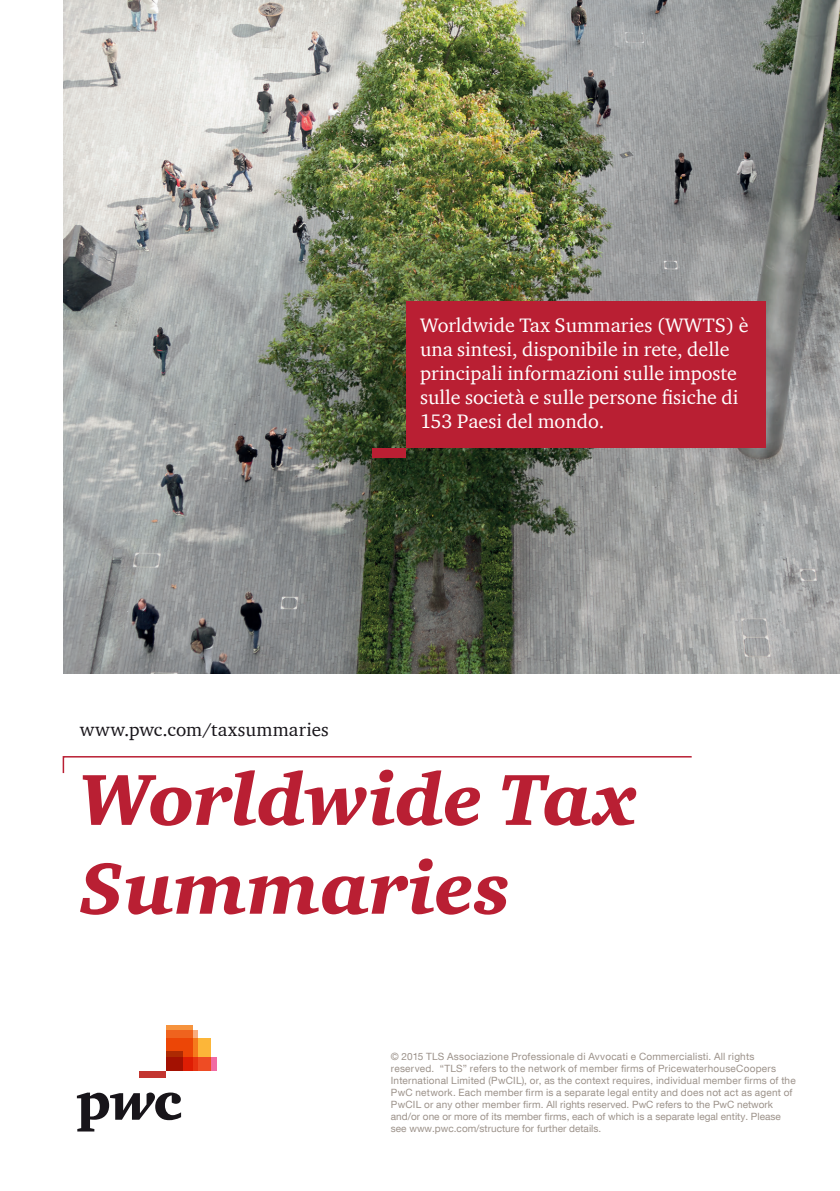
<style>
.page{position:relative;width:840px;height:1191px;background:#fff}
.page>*{position:absolute;margin:0;border:0;box-sizing:border-box;transform-origin:0 0}
.t1{font:italic 900 74px/88.8px "ITC Charter Com";letter-spacing:.005em;color:#b91f33}
.t2{font:20px/24px "ITC Charter Com";color:#fff}
.t3{font:19px "ITC Charter Com";letter-spacing:.01em;color:#18151a}
.t4{font:10px/12px "Helvetica Neue LT Com";letter-spacing:.02em;color:#9c928a}
</style>
<div class="page">
<img style="left:63px;top:0;width:776px;height:673px">
<div style="left:166px;top:1038px;width:44px;height:32px;background:#fcb639"></div>
<svg style="left:197px;top:1057px;width:20px;height:13px"></svg>
<svg style="left:192px;top:1030px;width:5px;height:40px"></svg>
<svg style="left:166px;top:1025px;width:26px;height:45px"></svg>
<svg style="left:166px;top:1051px;width:16px;height:19px"></svg>
<div style="left:140px;top:1070px;width:26px;height:7px;background:#c33530"></div>
<svg style="left:77px;top:1092px;width:104px;height:39px"></svg>
<svg style="left:62px;top:756px;width:630px;height:18px"></svg>
<div style="left:406px;top:301px;width:359px;height:147px;background:#b91f33"></div>
<div style="left:372px;top:448px;width:34px;height:10px;background:#b91f33"></div>
<h2 class="t2" style="left:420px;top:313px;width:330px">Worldwide Tax Summaries (WWTS) è una sintesi, disponibile in rete, delle principali informazioni sulle imposte sulle società e sulle persone fisiche di 153 Paesi del mondo.</h2>
<h3 class="t3" style="left:80px;top:718px;width:250px">www.pwc.com/taxsummaries</h3>
<h1 class="t1" style="left:80px;top:754px;width:558px">Worldwide Tax<br>Summaries</h1>
<p class="t4" style="left:390px;top:1050px;width:406px">© 2015 TLS Associazione Professionale di Avvocati e Commercialisti. All rights reserved. “TLS” refers to the network of member firms of PricewaterhouseCoopers International Limited (PwCIL), or, as the context requires, individual member firms of the PwC network. Each member firm is a separate legal entity and does not act as agent of PwCIL or any other member firm. All rights reserved. PwC refers to the PwC network and/or one or more of its member firms, each of which is a separate legal entity. Please see www.pwc.com/structure for further details.</p>
</div>
